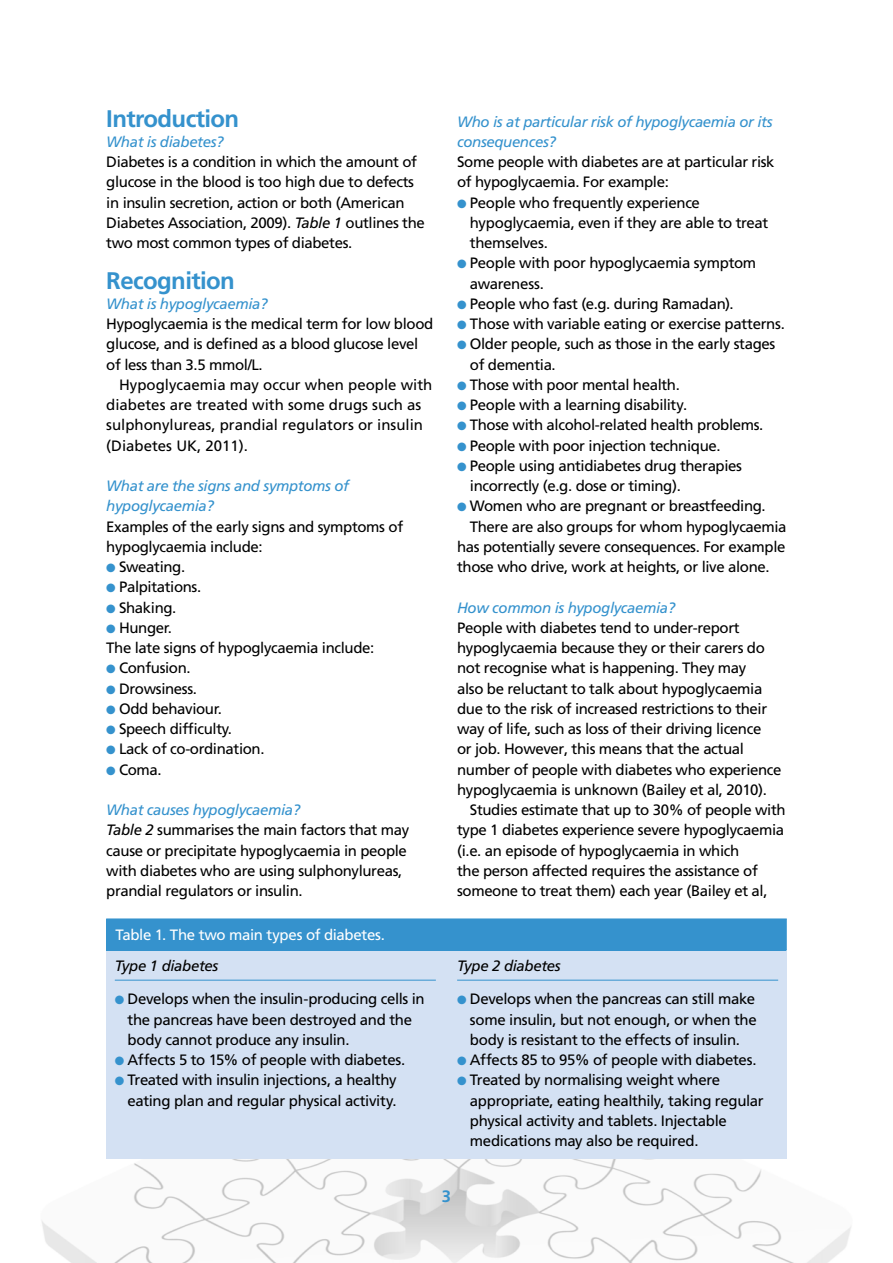
<style>
.page{position:relative;width:893px;height:1263px;background:#fff}
.page>*{position:absolute;margin:0;border:0;box-sizing:border-box;transform-origin:0 0}
.t1{font:700 24px "Frutiger";letter-spacing:-.025em;color:#3592cd}
.t2{font:700 16.5px "Frutiger";color:#3592cd}
.t3{font:15px/20.2px "Frutiger";letter-spacing:-.025em;color:#000}
.t4{font:15px/20.2px "Frutiger Plain";letter-spacing:-.025em;color:#000}
.t5{font:italic 15px/20.2px "Frutiger";letter-spacing:-.025em;color:#3592cd}
.t6{font:15px/20.2px "Frutiger Plain";color:#000}
.t7{font:15px "Frutiger";letter-spacing:-.02em;color:#fff}
.t8{font:italic 15px "Frutiger";letter-spacing:-.025em;color:#000}
.s1{font-style:italic}
.s2{color:#3592cd}
.s3{font-style:italic;color:#3592cd}
</style>
<div class="page">
<img style="left:42px;top:1159px;width:809px;height:104px">
<div style="left:107px;top:919px;width:679px;height:31px;background:#3592cd"></div>
<div style="left:106px;top:918px;width:681px;height:32px;border:1px solid #3592cd"></div>
<div style="left:106px;top:951px;width:681px;height:208px;background:#d4e1f3"></div>
<hr style="left:115px;top:980px;width:321px;height:1px;background:#3592cd">
<hr style="left:457px;top:980px;width:321px;height:1px;background:#3592cd">
<h1 class="t1" style="left:106px;top:104px;width:134px">Introduction</h1>
<p class="t5" style="left:106px;top:131px;width:119px">What is diabetes?</p>
<p class="t3" style="left:106px;top:152px;width:320px">Diabetes is a condition in which the amount of glucose in the blood is too high due to defects in insulin secretion, action or both (American Diabetes Association, 2009). <span class="s1">Table 1</span> outlines the two most common types of diabetes.</p>
<h1 class="t1" style="left:106px;top:266px;width:130px">Recognition</h1>
<p class="t5" style="left:106px;top:293px;width:163px">What is hypoglycaemia?</p>
<p class="t4" style="left:106px;top:314px;width:328px">Hypoglycaemia is the medical term for low blood glucose, and is defined as a blood glucose level of less than 3.5 mmol/L.</p>
<p class="t6" style="left:106px;top:374px;width:328px;text-indent:13px">Hypoglycaemia may occur when people with diabetes are treated with some drugs such as sulphonylureas, prandial regulators or insulin (Diabetes UK, 2011).</p>
<p class="t5" style="left:106px;top:476px;width:244px">What are the signs and symptoms of hypoglycaemia?</p>
<p class="t3" style="left:106px;top:516px;width:298px">Examples of the early signs and symptoms of hypoglycaemia include:</p>
<p class="t3" style="left:106px;top:557px;width:80px"><span class="s2">●</span> Sweating.</p>
<p class="t3" style="left:106px;top:577px;width:96px"><span class="s2">●</span> Palpitations.</p>
<p class="t3" style="left:106px;top:597px;width:72px"><span class="s2">●</span> Shaking.</p>
<p class="t3" style="left:106px;top:617px;width:269px"><span class="s2">●</span> Hunger.<br>The late signs of hypoglycaemia include:</p>
<p class="t3" style="left:106px;top:658px;width:86px"><span class="s2">●</span> Confusion.</p>
<p class="t3" style="left:106px;top:678px;width:92px"><span class="s2">●</span> Drowsiness.</p>
<p class="t3" style="left:106px;top:698px;width:117px"><span class="s2">●</span> Odd behaviour.</p>
<p class="t3" style="left:106px;top:719px;width:127px"><span class="s2">●</span> Speech difficulty.</p>
<p class="t3" style="left:106px;top:739px;width:160px"><span class="s2">●</span> Lack of co-ordination.</p>
<p class="t3" style="left:106px;top:759px;width:57px"><span class="s2">●</span> Coma.</p>
<p class="t3" style="left:106px;top:800px;width:304px"><span class="s3">What causes hypoglycaemia?<br></span><span class="s1">Table 2</span> summarises the main factors that may cause or precipitate hypoglycaemia in people with diabetes who are using sulphonylureas, prandial regulators or insulin.</p>
<p class="t7" style="left:116px;top:926px;width:271px">Table 1. The two main types of diabetes.</p>
<p class="t8" style="left:115px;top:957px;width:105px">Type 1 diabetes</p>
<p class="t3" style="left:128px;top:989px;width:299px;text-indent:-13px"><span class="s2">●</span> Develops when the insulin-producing cells in the pancreas have been destroyed and the body cannot produce any insulin.</p>
<p class="t3" style="left:115px;top:1049px;width:292px"><span class="s2">●</span> Affects 5 to 15% of people with diabetes.</p>
<p class="t3" style="left:115px;top:1070px;width:283px;text-align:right"><span class="s2">●</span> Treated with insulin injections, a healthy eating plan and regular physical activity.</p>
<p class="t5" style="left:457px;top:111px;width:317px">Who is at particular risk of hypoglycaemia or its consequences?</p>
<p class="t3" style="left:457px;top:152px;width:319px">Some people with diabetes are at particular risk of hypoglycaemia. For example:</p>
<p class="t3" style="left:470px;top:192px;width:300px;text-indent:-13px"><span class="s2">●</span> People who frequently experience hypoglycaemia, even if they are able to treat themselves.</p>
<p class="t3" style="left:470px;top:253px;width:288px;text-indent:-13px"><span class="s2">●</span> People with poor hypoglycaemia symptom awareness.</p>
<p class="t3" style="left:457px;top:293px;width:278px"><span class="s2">●</span> People who fast (e.g. during Ramadan).</p>
<p class="t4" style="left:457px;top:314px;width:329px"><span class="s2">●</span> Those with variable eating or exercise patterns.</p>
<p class="t3" style="left:470px;top:334px;width:307px;text-indent:-13px"><span class="s2">●</span> Older people, such as those in the early stages of dementia.</p>
<p class="t3" style="left:457px;top:374px;width:224px"><span class="s2">●</span> Those with poor mental health.</p>
<p class="t3" style="left:457px;top:395px;width:232px"><span class="s2">●</span> People with a learning disability.</p>
<p class="t3" style="left:457px;top:415px;width:308px"><span class="s2">●</span> Those with alcohol-related health problems.</p>
<p class="t3" style="left:457px;top:435px;width:265px"><span class="s2">●</span> People with poor injection technique.</p>
<p class="t3" style="left:470px;top:455px;width:274px;text-indent:-13px"><span class="s2">●</span> People using antidiabetes drug therapies incorrectly (e.g. dose or timing).</p>
<p class="t3" style="left:457px;top:496px;width:310px"><span class="s2">●</span> Women who are pregnant or breastfeeding.</p>
<p class="t3" style="left:470px;top:516px;width:318px">There are also groups for whom hypoglycaemia</p>
<p class="t3" style="left:457px;top:536px;width:330px">has potentially severe consequences. For example</p>
<p class="t3" style="left:457px;top:557px;width:314px">those who drive, work at heights, or live alone.</p>
<p class="t5" style="left:457px;top:597px;width:220px">How common is hypoglycaemia?</p>
<p class="t4" style="left:457px;top:617px;width:284px">People with diabetes tend to under-report</p>
<p class="t4" style="left:457px;top:638px;width:309px">hypoglycaemia because they or their carers do</p>
<p class="t4" style="left:457px;top:658px;width:291px">not recognise what is happening. They may</p>
<p class="t4" style="left:457px;top:678px;width:307px">also be reluctant to talk about hypoglycaemia</p>
<p class="t4" style="left:457px;top:698px;width:312px">due to the risk of increased restrictions to their</p>
<p class="t4" style="left:457px;top:719px;width:306px">way of life, such as loss of their driving licence</p>
<p class="t4" style="left:457px;top:739px;width:288px">or job. However, this means that the actual</p>
<p class="t4" style="left:457px;top:759px;width:326px">number of people with diabetes who experience</p>
<p class="t4" style="left:457px;top:779px;width:311px">hypoglycaemia is unknown (Bailey et al, 2010).</p>
<p class="t4" style="left:470px;top:800px;width:317px">Studies estimate that up to 30% of people with</p>
<p class="t4" style="left:457px;top:820px;width:329px">type 1 diabetes experience severe hypoglycaemia</p>
<p class="t4" style="left:457px;top:840px;width:284px">(i.e. an episode of hypoglycaemia in which</p>
<p class="t4" style="left:457px;top:860px;width:302px">the person affected requires the assistance of</p>
<p class="t4" style="left:457px;top:881px;width:312px">someone to treat them) each year (Bailey et al,</p>
<p class="t8" style="left:457px;top:957px;width:105px">Type 2 diabetes</p>
<p class="t3" style="left:470px;top:989px;width:288px;text-align:justify;text-indent:-13px"><span class="s2">●</span> Develops when the pancreas can still make some insulin, but not enough, or when the body is resistant to the effects of insulin.</p>
<p class="t3" style="left:457px;top:1049px;width:301px"><span class="s2">●</span> Affects 85 to 95% of people with diabetes.</p>
<p class="t3" style="left:470px;top:1070px;width:295px;text-indent:-13px"><span class="s2">●</span> Treated by normalising weight where appropriate, eating healthily, taking regular physical activity and tablets. Injectable medications may also be required.</p>
<p class="t2" style="left:442px;top:1187px;width:11px">3</p>
</div>
